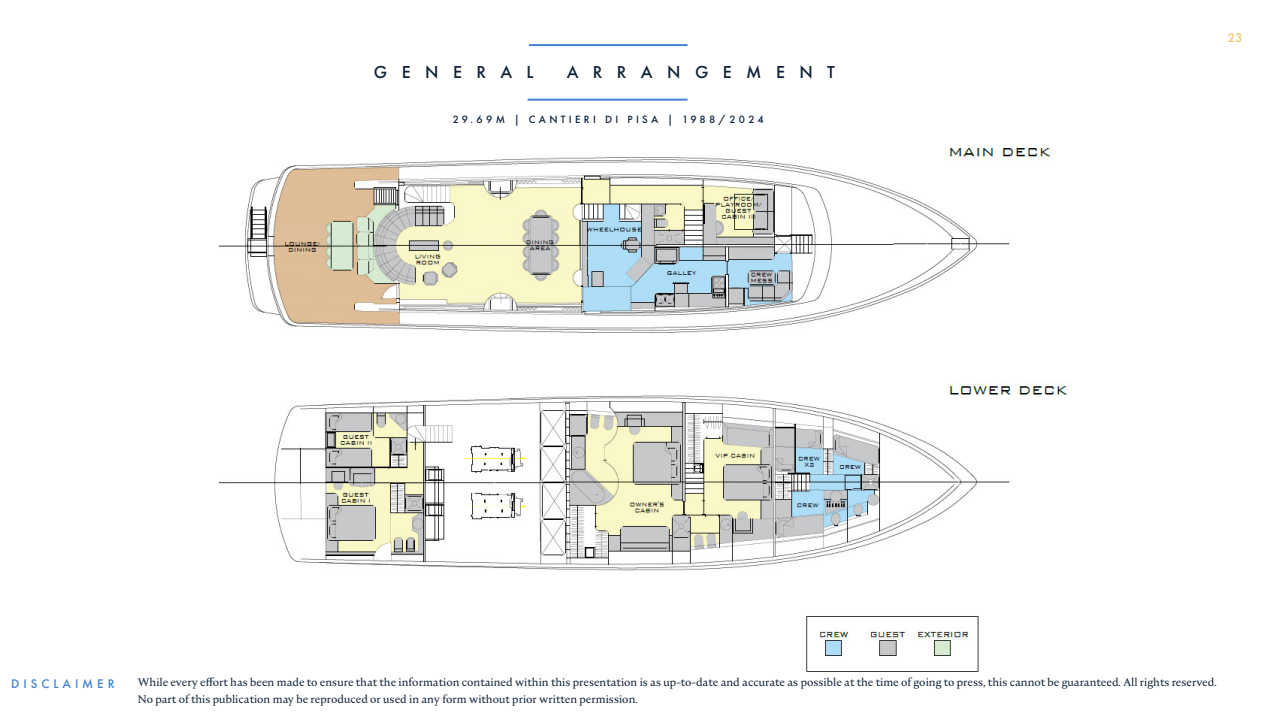
<style>
.page{position:relative;width:1280px;height:720px;background:#fff}
.page>*{position:absolute;margin:0;border:0;box-sizing:border-box;transform-origin:0 0}
.t1{font:500 18px "Futura PT";letter-spacing:.8em;color:#0e233a}
.t2{font:500 13px "Futura PT";letter-spacing:.3em;color:#4582cf}
.t3{font:500 13px "Futura PT";color:#f0c266}
.t4{font:11px/17.5px "Nocturne Serif";color:#0e233a}
.t5{font:500 11px "Futura PT";letter-spacing:.3em;color:#0e233a}
</style>
<div class="page">
<hr style="left:529px;top:44px;width:159px;height:2px;background:#4582cf">
<hr style="left:528px;top:99px;width:160px;height:2px;background:#4582cf">
<img style="left:218px;top:148px;width:852px;height:524px">
<h1 class="t1" style="left:374px;top:61px;width:161px">GENERAL</h1>
<h1 class="t1" style="left:567px;top:61px;width:270px">ARRANGEMENT</h1>
<p class="t5" style="left:453px;top:113px;width:312px">29.69M | CANTIERI DI PISA | 1988/2024</p>
<p class="t3" style="left:1228px;top:30px;width:16px">23</p>
<p class="t2" style="left:11px;top:675px;width:105px">DISCLAIMER</p>
<p class="t4" style="left:138px;top:673px;width:1080px">While every effort has been made to ensure that the information contained within this presentation is as up-to-date and accurate as possible at the time of going to press, this cannot be guaranteed. All rights reserved.<br>No part of this publication may be reproduced or used in any form without prior written permission.</p>
</div>
